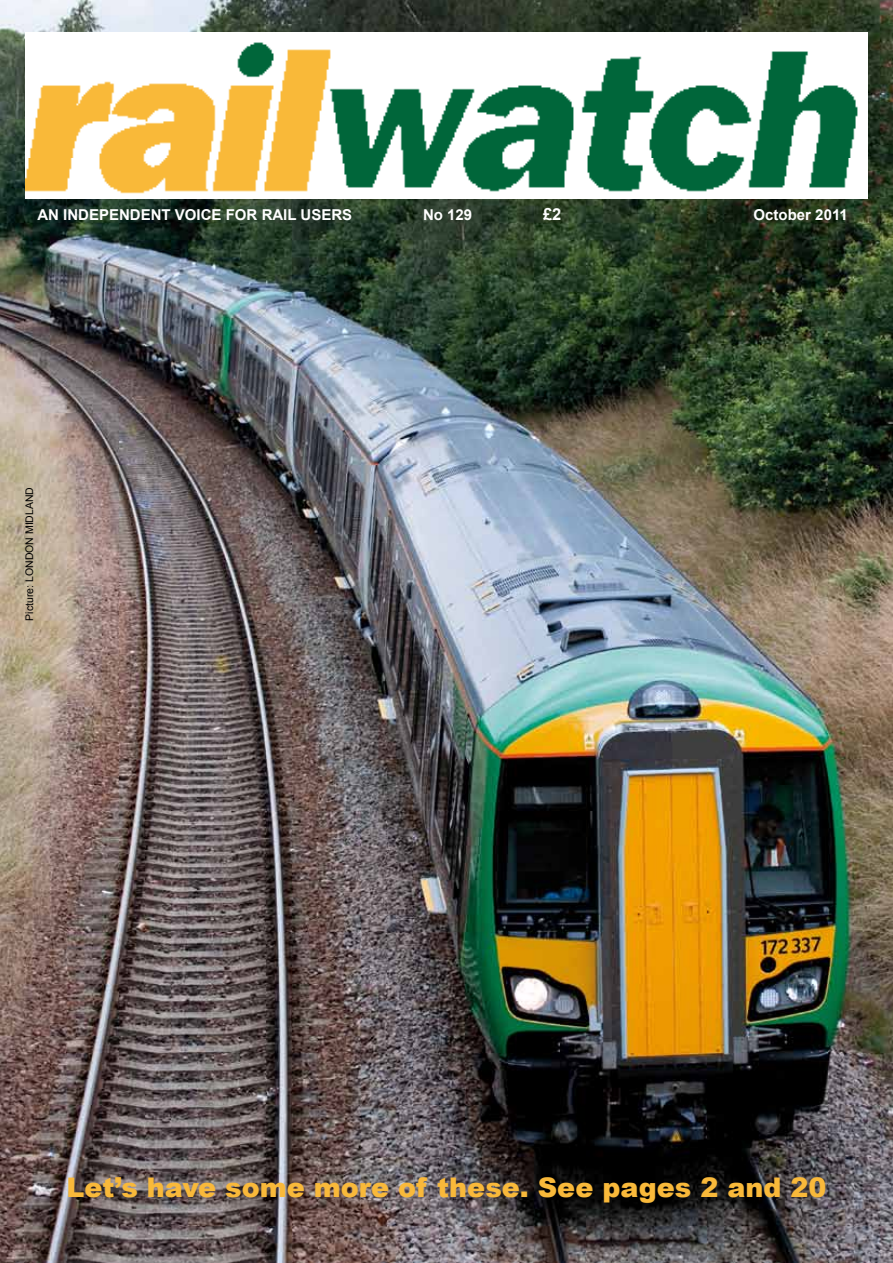
<style>
.page{position:relative;width:893px;height:1263px;background:#fff}
.page>*{position:absolute;margin:0;border:0;box-sizing:border-box;transform-origin:0 0}
.t1{font:900 27px "Arial";color:#f9b93a}
.t2{font:700 16.5px "Arial";color:#fff}
.t3{font:700 15px "Arial";color:#fff}
.t4{font:10.5px "Arial";color:#000}
</style>
<div class="page">
<img style="left:0;top:0;width:893px;height:1263px">
<img style="left:26px;top:33px;width:841px;height:165px">
<p class="t3" style="left:37px;top:205px;width:316px">AN INDEPENDENT VOICE FOR RAIL USERS</p>
<p class="t3" style="left:423px;top:205px;width:51px">No 129</p>
<p class="t2" style="left:543px;top:203px;width:20px">£2</p>
<p class="t3" style="left:754px;top:205px;width:96px">October 2011</p>
<p class="t4" style="left:23px;top:621px;width:135px;rotate:-90deg">Picture: LONDON MIDLAND</p>
<h1 class="t1" style="left:67px;top:1168px;width:761px">Let’s have some more of these. See pages 2 and 20</h1>
</div>
